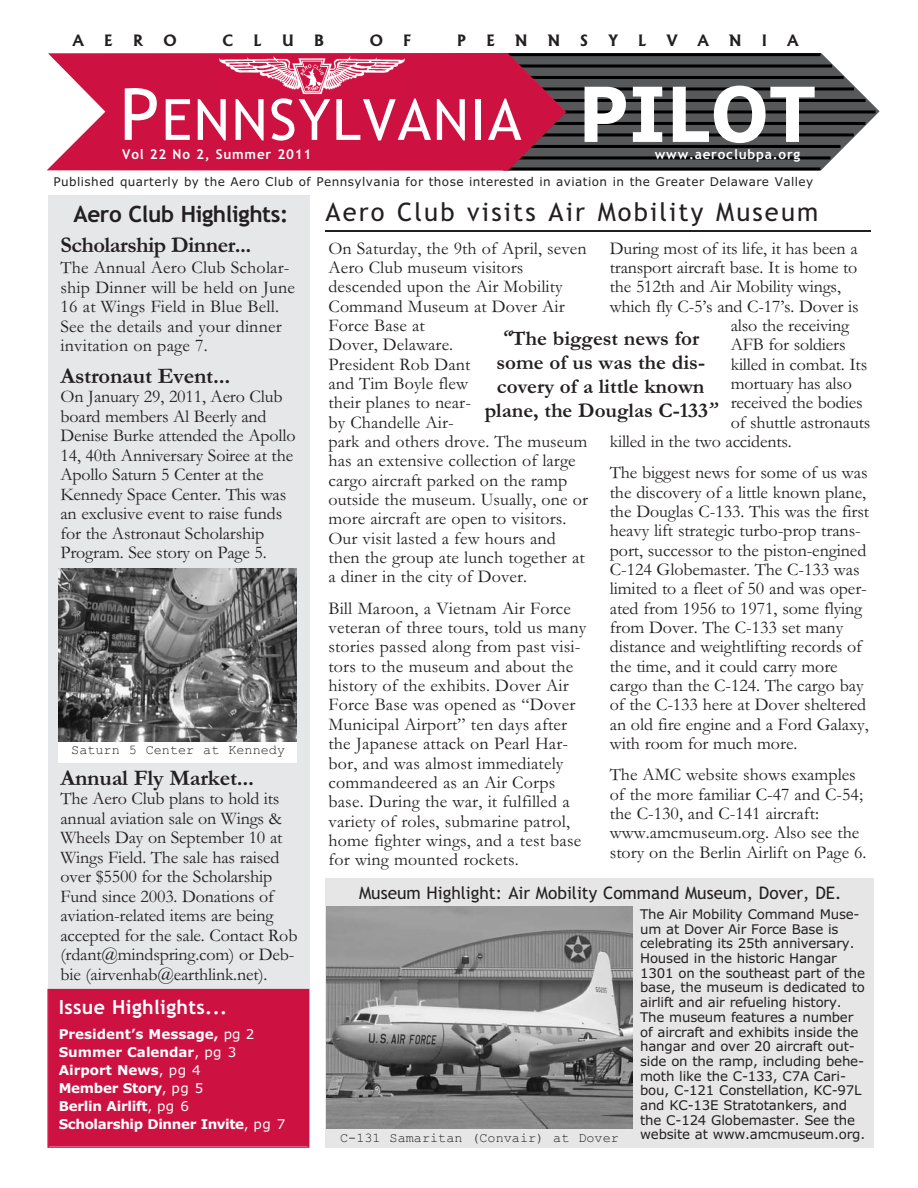
<style>
.page{position:relative;width:918px;height:1188px;background:#fff}
.page>*{position:absolute;margin:0;border:0;box-sizing:border-box;transform-origin:0 0}
.t1{font:72px "Trebuchet MS";color:#fff}
.t2{font:57px "Trebuchet MS";letter-spacing:.025em;color:#fff}
.t3{font:25.5px "Trebuchet MS";letter-spacing:.085em;color:#231f20}
.t4{font:700 22.5px "Garamond";letter-spacing:-.01em;color:#231f20}
.t5{font:700 22.5px "Trebuchet MS";letter-spacing:-.02em;color:#231f20}
.t6{font:700 21px/24px "Garamond";color:#231f20;text-align:center}
.t7{font:700 19.5px "Trebuchet MS";letter-spacing:.02em;color:#fff}
.t8{font:18px/19.4px "Garamond";letter-spacing:-.005em;color:#231f20}
.t9{font:17.25px "Trebuchet MS";color:#231f20}
.t10{font:700 15px "Albertus";color:#231f20}
.t11{font:700 13.5px/18px "Verdana";letter-spacing:-.02em;color:#fff}
.t12{font:13.5px "Courier New";color:#231f20}
.t13{font:700 13.5px "Trebuchet MS";letter-spacing:.06em;color:#fff}
.t14{font:13.35px/14.7px "Verdana";letter-spacing:-.015em;color:#231f20}
.t15{font:12px "Verdana";letter-spacing:.04em;color:#231f20}
.s1{font-family:"Verdana";font-weight:700;font-size:75.9px}
.s2{font-weight:400}
.s3{font-weight:600;font-style:italic}
</style>
<div class="page">
<hr style="left:325px;top:231px;width:546px;height:1px;background:#231f20">
<div style="left:48px;top:196px;width:262px;height:793px;background:#e6e7e9"></div>
<div style="left:326px;top:878px;width:548px;height:270px;background:#e6e6e6"></div>
<img style="left:327px;top:907px;width:306px;height:221px">
<div style="left:49px;top:990px;width:259px;height:156px;background:#cd1141"></div>
<div style="left:47px;top:989px;width:262px;height:159px;border:2px solid #cd1141"></div>
<svg style="left:566px;top:53px;width:314px;height:117px;background:#696a6c"></svg>
<hr style="left:503px;top:167px;width:317px;height:3px;background:#000">
<hr style="left:504px;top:53px;width:317px;height:3px;background:#000">
<hr style="left:516px;top:64px;width:316px;height:3px;background:#000">
<hr style="left:527px;top:76px;width:317px;height:3px;background:#000">
<hr style="left:537px;top:87px;width:317px;height:3px;background:#000">
<hr style="left:549px;top:99px;width:317px;height:3px;background:#000">
<hr style="left:537px;top:133px;width:317px;height:3px;background:#000">
<hr style="left:524px;top:145px;width:317px;height:3px;background:#000">
<hr style="left:514px;top:156px;width:316px;height:3px;background:#000">
<hr style="left:559px;top:110px;width:317px;height:3px;background:#000">
<hr style="left:549px;top:122px;width:316px;height:3px;background:#000">
<svg style="left:47px;top:53px;width:519px;height:118px;background:#c7244e"></svg>
<img style="left:219px;top:55px;width:187px;height:41px">
<div style="left:59px;top:569px;width:238px;height:193px;background:#fff"></div>
<img style="left:59px;top:569px;width:238px;height:172px">
<p class="t10" style="left:73px;top:32px;width:13px">A</p>
<p class="t10" style="left:104px;top:32px;width:10px">E</p>
<p class="t10" style="left:133px;top:32px;width:11px">R</p>
<p class="t10" style="left:163px;top:32px;width:15px">O</p>
<p class="t10" style="left:222px;top:32px;width:12px">C</p>
<p class="t10" style="left:253px;top:32px;width:10px">L</p>
<p class="t10" style="left:282px;top:32px;width:13px">U</p>
<p class="t10" style="left:314px;top:32px;width:11px">B</p>
<p class="t10" style="left:370px;top:32px;width:15px">O</p>
<p class="t10" style="left:403px;top:32px;width:10px">F</p>
<p class="t10" style="left:457px;top:32px;width:10px">P</p>
<p class="t10" style="left:486px;top:32px;width:10px">E</p>
<p class="t10" style="left:515px;top:32px;width:14px">N</p>
<p class="t10" style="left:548px;top:32px;width:14px">N</p>
<p class="t10" style="left:580px;top:32px;width:9px">S</p>
<p class="t10" style="left:608px;top:32px;width:11px">Y</p>
<p class="t10" style="left:638px;top:32px;width:10px">L</p>
<p class="t10" style="left:667px;top:32px;width:12px">V</p>
<p class="t10" style="left:698px;top:32px;width:13px">A</p>
<p class="t10" style="left:729px;top:32px;width:14px">N</p>
<p class="t10" style="left:762px;top:32px;width:7px">I</p>
<p class="t10" style="left:787px;top:32px;width:13px">A</p>
<h2 class="t2" style="left:162px;top:87px;width:656px">ENNSYLVANIA <span class="s1">PILOT</span></h2>
<p class="t13" style="left:655px;top:146px;width:147px">www.aeroclubpa.org</p>
<h1 class="t1" style="left:119px;top:73px;width:42px">P</h1>
<p class="t13" style="left:122px;top:146px;width:191px">Vol 22 No 2, Summer 2011</p>
<p class="t15" style="left:53px;top:175px;width:761px">Published quarterly by the Aero Club of Pennsylvania for those interested in aviation in the Greater Delaware Valley</p>
<p class="t5" style="left:74px;top:201px;width:216px">Aero Club Highlights:</p>
<p class="t4" style="left:61px;top:231px;width:193px">Scholarship Dinner...</p>
<p class="t8" style="left:61px;top:257px;width:236px">The Annual Aero Club Scholar&shy;ship Dinner will be held on June<br>16 at Wings Field in Blue Bell.<br>See the details and your dinner invitation on page 7.</p>
<p class="t4" style="left:61px;top:362px;width:171px">Astronaut Event...</p>
<p class="t8" style="left:61px;top:386px;width:237px">On January 29, 2011, Aero Club board members Al Beerly and<br>Denise Burke attended the Apollo<br>14, 40th Anniversary Soiree at the<br>Apollo Saturn 5 Center at the<br>Kennedy Space Center. This was an exclusive event to raise funds for the Astronaut Scholarship<br>Program. See story on Page 5.</p>
<p class="t12" style="left:71px;top:742px;width:215px">Saturn 5 Center at Kennedy</p>
<p class="t4" style="left:61px;top:764px;width:195px">Annual Fly Market...</p>
<p class="t8" style="left:61px;top:788px;width:239px">The Aero Club plans to hold its annual aviation sale on Wings &amp;<br>Wheels Day on September 10 at<br>Wings Field. The sale has raised over $5500 for the Scholarship<br>Fund since 2003. Donations of aviation-related items are being accepted for the sale. Contact Rob (rdant@mindspring.com) or Deb&shy;bie (airvenhab@earthlink.net).</p>
<p class="t7" style="left:59px;top:996px;width:170px">Issue Highlights...</p>
<p class="t11" style="left:59px;top:1026px;width:228px">President’s Message, <span class="s2">pg 2<br></span>Summer Calendar<span class="s2">, pg 3<br></span>Airport News<span class="s2">, pg 4<br></span>Member Story<span class="s2">, pg 5<br></span>Berlin Airlift<span class="s2">, pg 6<br></span>Scholarship Dinner Invite<span class="s2">, pg 7</span></p>
<h3 class="t3" style="left:326px;top:197px;width:494px">Aero Club visits Air Mobility Museum</h3>
<p class="t8" style="left:610px;top:238px;width:249px">During most of its life, it has been a</p>
<p class="t8" style="left:610px;top:257px;width:249px">transport aircraft base. It is home to</p>
<p class="t8" style="left:610px;top:276px;width:233px">the 512th and Air Mobility wings,</p>
<p class="t8" style="left:610px;top:296px;width:250px">which fly C-5’s and C-17’s. Dover is</p>
<p class="t8" style="left:731px;top:315px;width:120px">also the receiving</p>
<p class="t8" style="left:731px;top:334px;width:116px">AFB for soldiers</p>
<p class="t8" style="left:731px;top:354px;width:138px">killed in combat. Its</p>
<p class="t8" style="left:731px;top:373px;width:123px">mortuary has also</p>
<p class="t8" style="left:731px;top:392px;width:133px">received the bodies</p>
<p class="t8" style="left:731px;top:412px;width:141px">of shuttle astronauts</p>
<p class="t8" style="left:610px;top:431px;width:184px">killed in the two accidents.</p>
<p class="t8" style="left:610px;top:462px;width:261px">The biggest news for some of us was the discovery of a little known plane, the Douglas C-133. This was the first heavy lift strategic turbo-prop trans&shy;port, successor to the piston-engined C-124 Globemaster. The C-133 was limited to a fleet of 50 and was oper&shy;ated from 1956 to 1971, some flying from Dover. The C-133 set many distance and weightlifting records of the time, and it could carry more cargo than the C-124. The cargo bay of the C-133 here at Dover sheltered an old fire engine and a Ford Galaxy, with room for much more.</p>
<p class="t8" style="left:610px;top:765px;width:258px">The AMC website shows examples of the more familiar C-47 and C-54; the C-130, and C-141 aircraft: www.amcmuseum.org. Also see the story on the Berlin Airlift on Page 6.</p>
<p class="t8" style="left:328px;top:238px;width:261px">On Saturday, the 9th of April, seven<br>Aero Club museum visitors descended upon the Air Mobility<br>Command Museum at Dover Air<br>Force Base at<br>Dover, Delaware.<br>President Rob Dant<br>and Tim Boyle flew<br>their planes to near-<br>by Chandelle Air-<br>park and others drove. The museum has an extensive collection of large cargo aircraft parked on the ramp outside the museum. Usually, one or more aircraft are open to visitors.<br>Our visit lasted a few hours and then the group ate lunch together at a diner in the city of Dover.</p>
<p class="t8" style="left:328px;top:598px;width:259px">Bill Maroon, a Vietnam Air Force veteran of three tours, told us many stories passed along from past visi&shy;tors to the museum and about the history of the exhibits. Dover Air<br>Force Base was opened as “Dover<br>Municipal Airport” ten days after the Japanese attack on Pearl Har&shy;bor, and was almost immediately commandeered as an Air Corps base. During the war, it fulfilled a variety of roles, submarine patrol, home fighter wings, and a test base for wing mounted rockets.</p>
<p class="t6" style="left:485px;top:325px;width:234px"><span class="s3">“</span>The biggest news for some of us was the dis&shy;covery of a little known plane, the Douglas C-133<span class="s3">”</span></p>
<p class="t9" style="left:359px;top:883px;width:484px">Museum Highlight: Air Mobility Command Museum, Dover, DE.</p>
<p class="t12" style="left:340px;top:1130px;width:280px">C-131 Samaritan (Convair) at Dover</p>
<p class="t14" style="left:640px;top:907px;width:227px">The Air Mobility Command Muse&shy;um at Dover Air Force Base is celebrating its 25th anniversary.<br>Housed in the historic Hangar<br>1301 on the southeast part of the base, the museum is dedicated to airlift and air refueling history.<br>The museum features a number of aircraft and exhibits inside the hangar and over 20 aircraft out&shy;side on the ramp, including behe&shy;moth like the C-133, C7A Cari&shy;bou, C-121 Constellation, KC-97L and KC-13E Stratotankers, and the C-124 Globemaster. See the website at www.amcmuseum.org.</p>
</div>
